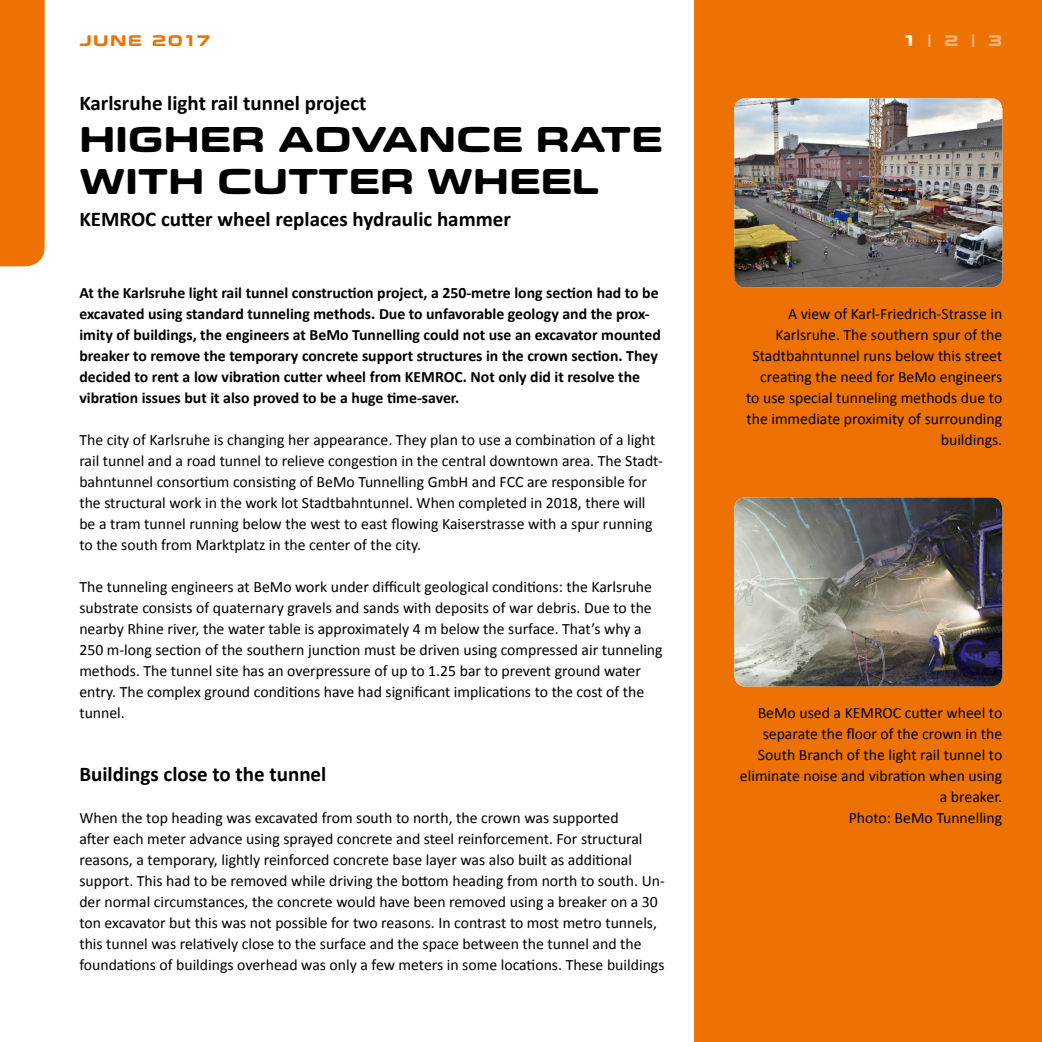
<style>
.page{position:relative;width:1042px;height:1042px;background:#fff}
.page>*{position:absolute;margin:0;border:0;box-sizing:border-box;transform-origin:0 0}
.t1{font:700 36.75px/42px "Eurostile Candy LT Pro";letter-spacing:.01em;color:#000}
.t2{font:700 21px "Calibri";color:#000}
.t3{font:15.75px/21px "Calibri";color:#000}
.t4{font:700 15.75px/21px "Calibri";color:#000}
.t5{font:700 15.75px "Eurostile Candy LT Pro";letter-spacing:.1em;color:#ee7203}
.t6{font:700 15.75px "Eurostile Candy LT Pro";color:#f8b378}
.s1{color:#fff}
</style>
<div class="page">
<div style="left:694px;top:0;width:348px;height:1042px;background:#ee7203"></div>
<div style="left:0;top:0;width:45px;height:266px;background:#ee7203"></div>
<img style="left:734px;top:98px;width:268px;height:189px">
<img style="left:734px;top:497px;width:268px;height:189px">
<p class="t5" style="left:79px;top:32px;width:132px">JUNE 2017</p>
<h2 class="t2" style="left:79px;top:90px;width:289px">Karlsruhe light rail tunnel project</h2>
<h1 class="t1" style="left:79px;top:119px;width:584px">HIGHER ADVANCE RATE<br>WITH CUTTER WHEEL</h1>
<h2 class="t2" style="left:79px;top:206px;width:433px">KEMROC cutter wheel replaces hydraulic hammer</h2>
<p class="t4" style="left:79px;top:281px;width:583px">At the Karlsruhe light rail tunnel construction project, a 250-metre long section had to be excavated using standard tunneling methods. Due to unfavorable geology and the prox&shy;imity of buildings, the engineers at BeMo Tunnelling could not use an excavator mounted breaker to remove the temporary concrete support structures in the crown section. They decided to rent a low vibration cutter wheel from KEMROC. Not only did it resolve the vibration issues but it also proved to be a huge time-saver.</p>
<p class="t3" style="left:79px;top:428px;width:585px">The city of Karlsruhe is changing her appearance. They plan to use a combination of a light rail tunnel and a road tunnel to relieve congestion in the central downtown area. The Stadt&shy;bahntunnel consortium consisting of BeMo Tunnelling GmbH and FCC are responsible for the structural work in the work lot Stadtbahntunnel. When completed in 2018, there will be a tram tunnel running below the west to east flowing Kaiserstrasse with a spur running to the south from Marktplatz in the center of the city.</p>
<p class="t3" style="left:79px;top:575px;width:585px">The tunneling engineers at BeMo work under difficult geological conditions: the Karlsruhe substrate consists of quaternary gravels and sands with deposits of war debris. Due to the nearby Rhine river, the water table is approximately 4 m below the surface. That’s why a 250 m-long section of the southern junction must be driven using compressed air tunneling methods. The tunnel site has an overpressure of up to 1.25 bar to prevent ground water entry. The complex ground conditions have had significant implications to the cost of the tunnel.</p>
<h2 class="t2" style="left:79px;top:761px;width:248px">Buildings close to the tunnel</h2>
<p class="t3" style="left:79px;top:806px;width:587px">When the top heading was excavated from south to north, the crown was supported<br>after each meter advance using sprayed concrete and steel reinforcement. For structural reasons, a temporary, lightly reinforced concrete base layer was also built as additional support. This had to be removed while driving the bottom heading from north to south. Un&shy;der normal circumstances, the concrete would have been removed using a breaker on a 30 ton excavator but this was not possible for two reasons. In contrast to most metro tunnels, this tunnel was relatively close to the surface and the space between the tunnel and the foundations of buildings overhead was only a few meters in some locations. These buildings</p>
<p class="t6" style="left:904px;top:32px;width:100px"><span class="s1">1</span> | 2 | 3</p>
<p class="t3" style="left:746px;top:302px;width:258px;text-align:right">A view of Karl-Friedrich-Strasse in Karlsruhe. The southern spur of the Stadtbahntunnel runs below this street creating the need for BeMo engineers to use special tunneling methods due to the immediate proximity of surrounding buildings.</p>
<p class="t3" style="left:740px;top:701px;width:264px;text-align:right">BeMo used a KEMROC cutter wheel to separate the floor of the crown in the<br>South Branch of the light rail tunnel to eliminate noise and vibration when using a breaker.<br>Photo: BeMo Tunnelling</p>
</div>
